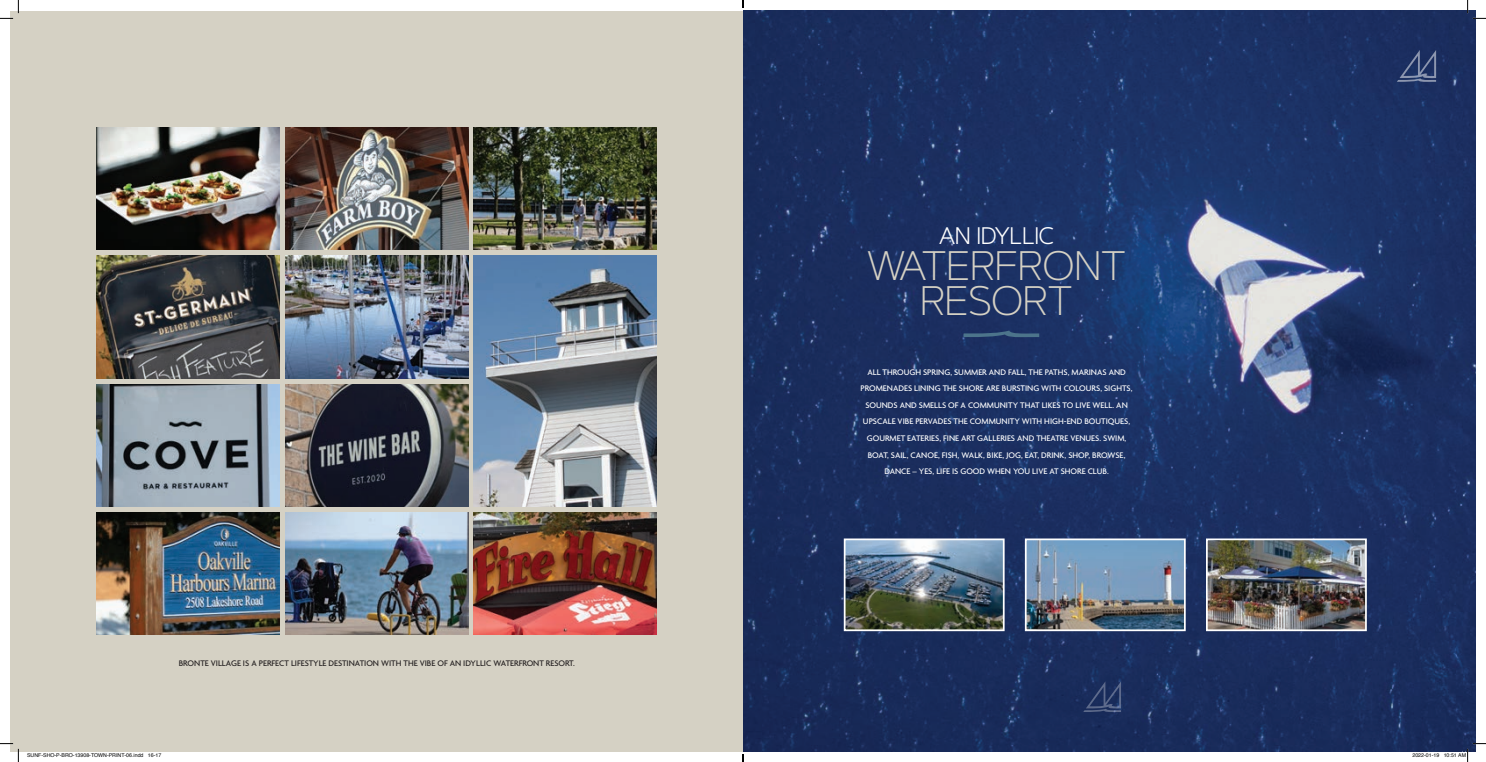
<style>
.page{position:relative;width:1486px;height:762px;background:#fff}
.page>*{position:absolute;margin:0;border:0;box-sizing:border-box;transform-origin:0 0}
.t1{font:200 41.12px/35.7px "Artegra Sans";letter-spacing:-.025em;color:#d5d1c4;text-align:center}
.t2{font:300 23.89px "Artegra Sans";letter-spacing:-.025em;color:#fff}
.t3{font:500 8.75px/16.6px "Agenda";color:#fff;text-align:center}
.t4{font:500 8.75px "Agenda";color:#231f20}
.t5{font:5.25px "Helvetica";color:#000}
</style>
<div class="page">
<div style="left:10px;top:10px;width:733px;height:741px;background:#d5d1c4"></div>
<img style="left:743px;top:10px;width:732px;height:741px">
<svg style="left:963px;top:330px;width:76px;height:7px"></svg>
<img style="left:285px;top:128px;width:183px;height:122px">
<img style="left:285px;top:512px;width:183px;height:122px">
<img style="left:97px;top:128px;width:183px;height:122px">
<img style="left:97px;top:512px;width:183px;height:122px">
<img style="left:474px;top:128px;width:183px;height:122px">
<img style="left:474px;top:512px;width:183px;height:122px">
<img style="left:285px;top:256px;width:183px;height:122px">
<img style="left:285px;top:384px;width:183px;height:122px">
<img style="left:474px;top:256px;width:183px;height:250px">
<img style="left:97px;top:256px;width:183px;height:122px">
<img style="left:97px;top:384px;width:183px;height:122px">
<svg style="left:1083px;top:681px;width:38px;height:30px"></svg>
<img style="left:847px;top:541px;width:154px;height:87px">
<div style="left:844px;top:538px;width:160px;height:93px;border:2px solid #fff"></div>
<img style="left:1028px;top:541px;width:155px;height:87px">
<div style="left:1025px;top:538px;width:161px;height:93px;border:2px solid #fff"></div>
<img style="left:1209px;top:541px;width:155px;height:87px">
<div style="left:1206px;top:538px;width:161px;height:93px;border:2px solid #fff"></div>
<svg style="left:1397px;top:50px;width:39px;height:32px"></svg>
<svg style="left:0;top:0;width:19px;height:19px"></svg>
<svg style="left:0;top:743px;width:19px;height:18px"></svg>
<svg style="left:1467px;top:0;width:19px;height:19px"></svg>
<svg style="left:1412px;top:742px;width:74px;height:19px"></svg>
<svg style="left:742px;top:0;width:2px;height:8px"></svg>
<svg style="left:742px;top:754px;width:2px;height:7px"></svg>
<h2 class="t2" style="left:939px;top:219px;width:117px">AN IDYLLIC</h2>
<h1 class="t1" style="left:867px;top:246px;width:261px">WATERFRONT<br>RESORT</h1>
<p class="t4" style="left:179px;top:658px;width:397px">BRONTE VILLAGE IS A PERFECT LIFESTYLE DESTINATION WITH THE VIBE OF AN IDYLLIC WATERFRONT RESORT.</p>
<p class="t3" style="left:860px;top:364px;width:274px">ALL THROUGH SPRING, SUMMER AND FALL, THE PATHS, MARINAS AND PROMENADES LINING THE SHORE ARE BURSTING WITH COLOURS, SIGHTS, SOUNDS AND SMELLS OF A COMMUNITY THAT LIKES TO LIVE WELL. AN UPSCALE VIBE PERVADES THE COMMUNITY WITH HIGH-END BOUTIQUES, GOURMET EATERIES, FINE ART GALLERIES AND THEATRE VENUES. SWIM, BOAT, SAIL, CANOE, FISH, WALK, BIKE, JOG, EAT, DRINK, SHOP, BROWSE, DANCE – YES, LIFE IS GOOD WHEN YOU LIVE AT SHORE CLUB.</p>
<p class="t5" style="left:27px;top:750px;width:136px">SUNF-SHO-P-BRO-13908-TOWN-PRINT-06.indd 16-17</p>
<p class="t5" style="left:1412px;top:750px;width:55px">2022-01-19 10:51 AM</p>
</div>
